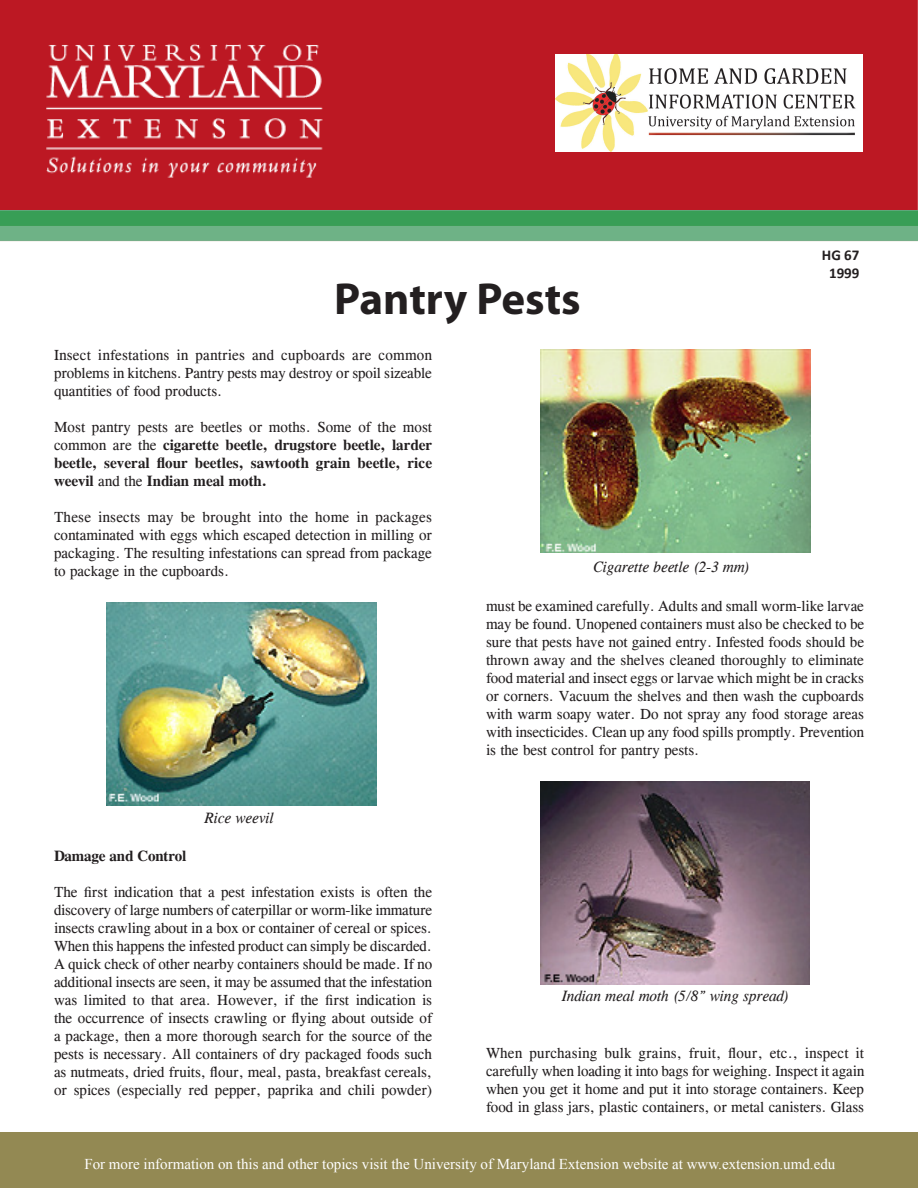
<style>
.page{position:relative;width:918px;height:1188px;background:#fff}
.page>*{position:absolute;margin:0;border:0;box-sizing:border-box;transform-origin:0 0}
.t1{font:700 45px "Myriad Pro";color:#231f20}
.t2{font:15px/18px "CG Times";color:#231f20;text-align:justify}
.t3{font:700 15px/18px "CG Times";color:#231f20;text-align:justify}
.t4{font:15px "Times New Roman";color:#fff}
.t5{font:italic 15px "CG Times";color:#231f20}
.t6{font:700 15px "Calibri";color:#231f20}
.s1{font-weight:400}
</style>
<div class="page">
<img style="left:106px;top:603px;width:270px;height:202px">
<img style="left:541px;top:350px;width:270px;height:202px">
<img style="left:540px;top:782px;width:270px;height:202px">
<img style="left:1px;top:0;width:917px;height:242px">
<div style="left:0;top:225px;width:918px;height:15px;background:#6eb286"></div>
<div style="left:0;top:211px;width:918px;height:14px;background:#389e56"></div>
<img style="left:556px;top:54px;width:307px;height:97px">
<div style="left:1px;top:1133px;width:917px;height:55px;background:#938953"></div>
<p class="t1" style="left:334px;top:269px;width:248px">Pantry Pests</p>
<p class="t2" style="left:54px;top:346px;width:380px">Insect infestations in pantries and cupboards are common problems in kitchens. Pantry pests may destroy or spoil sizeable quantities of food products.</p>
<p class="t3" style="left:54px;top:418px;width:380px"><span class="s1">Most pantry pests are beetles or moths. Some of the most common are the</span> cigarette beetle, drugstore beetle, larder beetle, several flour beetles, sawtooth grain beetle, rice weevil <span class="s1">and the</span> Indian meal moth.</p>
<p class="t2" style="left:54px;top:508px;width:380px">These insects may be brought into the home in packages contaminated with eggs which escaped detection in milling or packaging. The resulting infestations can spread from package to package in the cupboards.</p>
<p class="t5" style="left:593px;top:558px;width:158px">Cigarette beetle (2-3 mm)</p>
<p class="t6" style="left:822px;top:245px;width:39px">HG 67</p>
<p class="t6" style="left:829px;top:263px;width:32px">1999</p>
<p class="t5" style="left:205px;top:809px;width:71px">Rice weevil</p>
<p class="t3" style="left:54px;top:847px;width:134px">Damage and Control</p>
<p class="t2" style="left:54px;top:883px;width:380px">The first indication that a pest infestation exists is often the discovery of large numbers of caterpillar or worm-like immature insects crawling about in a box or container of cereal or spices.<br>When this happens the infested product can simply be discarded.<br>A quick check of other nearby containers should be made. If no additional insects are seen, it may be assumed that the infestation was limited to that area. However, if the first indication is the occurrence of insects crawling or flying about outside of a package, then a more thorough search for the source of the pests is necessary. All containers of dry packaged foods such as nutmeats, dried fruits, flour, meal, pasta, breakfast cereals, or spices (especially red pepper, paprika and chili powder)</p>
<p class="t2" style="left:486px;top:597px;width:380px">must be examined carefully. Adults and small worm-like larvae may be found. Unopened containers must also be checked to be sure that pests have not gained entry. Infested foods should be thrown away and the shelves cleaned thoroughly to eliminate food material and insect eggs or larvae which might be in cracks or corners. Vacuum the shelves and then wash the cupboards with warm soapy water. Do not spray any food storage areas with insecticides. Clean up any food spills promptly. Prevention is the best control for pantry pests.</p>
<p class="t5" style="left:562px;top:988px;width:229px">Indian meal moth (5/8” wing spread)</p>
<p class="t2" style="left:486px;top:1044px;width:380px">When purchasing bulk grains, fruit, flour, etc., inspect it carefully when loading it into bags for weighing. Inspect it again when you get it home and put it into storage containers. Keep food in glass jars, plastic containers, or metal canisters. Glass</p>
<p class="t4" style="left:84px;top:1154px;width:752px">For more information on this and other topics visit the University of Maryland Extension website at www.extension.umd.edu</p>
</div>
